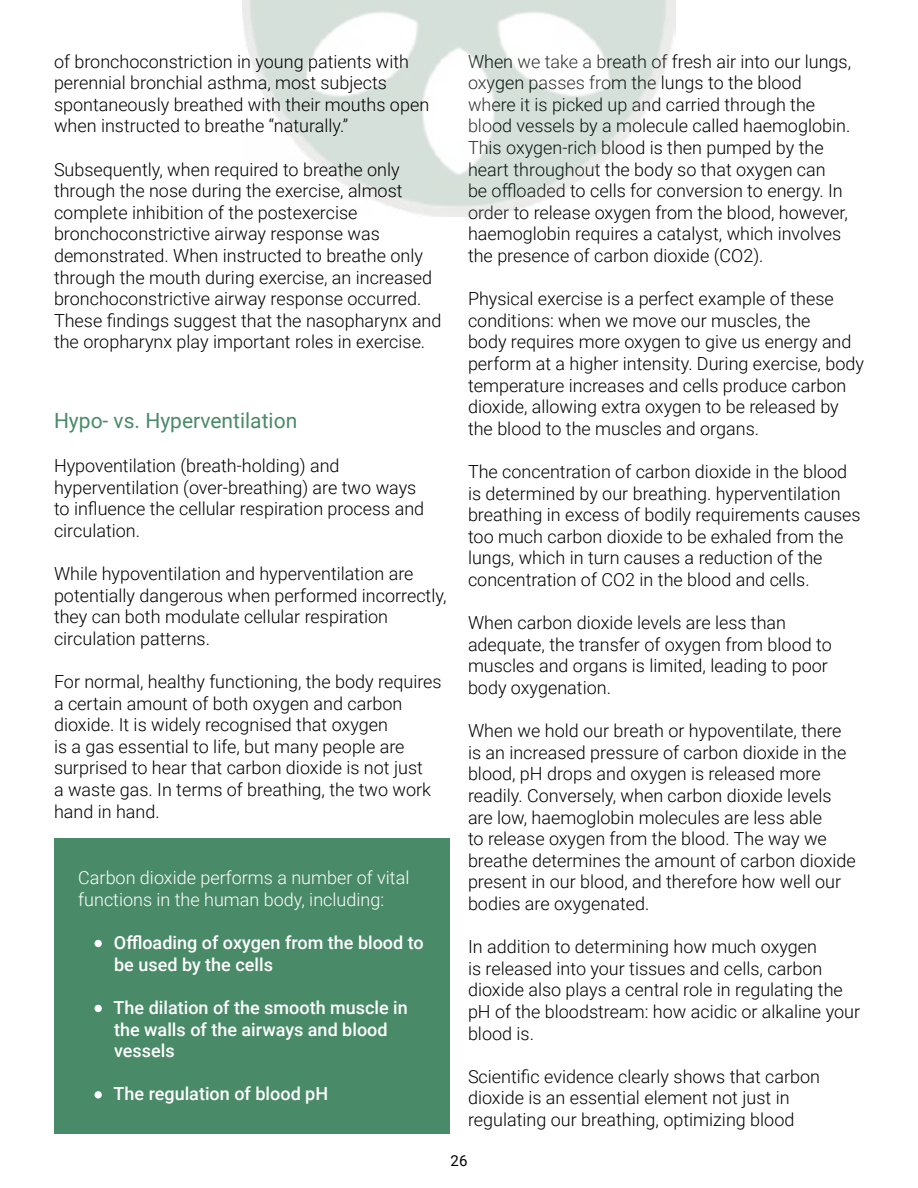
<style>
.page{position:relative;width:918px;height:1188px;background:#fff}
.page>*{position:absolute;margin:0;border:0;box-sizing:border-box;transform-origin:0 0}
.t1{font:21px "Roboto";color:#498a68}
.t2{font:300 18px/21.6px "Roboto";color:#000}
.t3{font:500 18px/21.6px "Roboto";color:#fff}
.t4{font:300 18px/21.6px "Roboto";color:#fff}
.t5{font:15px "Roboto";color:#000}
</style>
<div class="page">
<img style="left:242px;top:0;width:434px;height:216px">
<div style="left:54px;top:838px;width:396px;height:296px;background:#498a68"></div>
<div style="left:94px;top:940px;width:8px;height:7px;background:#fff;border-radius:50%"></div>
<div style="left:94px;top:1005px;width:8px;height:7px;background:#fff;border-radius:50%"></div>
<div style="left:94px;top:1091px;width:8px;height:8px;background:#fff;border-radius:50%"></div>
<p class="t2" style="left:54px;top:50px;width:377px">of bronchoconstriction in young patients with perennial bronchial asthma, most subjects spontaneously breathed with their mouths open when instructed to breathe “naturally.”</p>
<p class="t2" style="left:54px;top:158px;width:389px">Subsequently, when required to breathe only through the nose during the exercise, almost complete inhibition of the postexercise bronchoconstrictive airway response was demonstrated. When instructed to breathe only through the mouth during exercise, an increased bronchoconstrictive airway response occurred.<br>These findings suggest that the nasopharynx and the oropharynx play important roles in exercise.</p>
<p class="t1" style="left:54px;top:406px;width:245px">Hypo- vs. Hyperventilation</p>
<p class="t2" style="left:54px;top:454px;width:372px">Hypoventilation (breath-holding) and hyperventilation (over-breathing) are two ways to influence the cellular respiration process and circulation.</p>
<p class="t2" style="left:54px;top:562px;width:394px">While hypoventilation and hyperventilation are potentially dangerous when performed incorrectly, they can both modulate cellular respiration circulation patterns.</p>
<p class="t2" style="left:54px;top:670px;width:389px">For normal, healthy functioning, the body requires a certain amount of both oxygen and carbon dioxide. It is widely recognised that oxygen<br>is a gas essential to life, but many people are surprised to hear that carbon dioxide is not just<br>a waste gas. In terms of breathing, the two work hand in hand.</p>
<p class="t4" style="left:78px;top:866px;width:333px">Carbon dioxide performs a number of vital functions in the human body, including:</p>
<p class="t3" style="left:114px;top:931px;width:311px">Offloading of oxygen from the blood to be used by the cells</p>
<p class="t3" style="left:114px;top:996px;width:296px">The dilation of the smooth muscle in the walls of the airways and blood vessels</p>
<p class="t3" style="left:114px;top:1082px;width:216px">The regulation of blood pH</p>
<p class="t2" style="left:468px;top:50px;width:385px">When we take a breath of fresh air into our lungs, oxygen passes from the lungs to the blood where it is picked up and carried through the blood vessels by a molecule called haemoglobin.<br>This oxygen-rich blood is then pumped by the heart throughout the body so that oxygen can<br>be offloaded to cells for conversion to energy. In order to release oxygen from the blood, however, haemoglobin requires a catalyst, which involves the presence of carbon dioxide (CO2).</p>
<p class="t2" style="left:468px;top:287px;width:397px">Physical exercise is a perfect example of these conditions: when we move our muscles, the<br>body requires more oxygen to give us energy and perform at a higher intensity. During exercise, body temperature increases and cells produce carbon dioxide, allowing extra oxygen to be released by the blood to the muscles and organs.</p>
<p class="t2" style="left:468px;top:460px;width:394px">The concentration of carbon dioxide in the blood is determined by our breathing. hyperventilation breathing in excess of bodily requirements causes too much carbon dioxide to be exhaled from the lungs, which in turn causes a reduction of the concentration of CO2 in the blood and cells.</p>
<p class="t2" style="left:468px;top:611px;width:365px">When carbon dioxide levels are less than adequate, the transfer of oxygen from blood to muscles and organs is limited, leading to poor body oxygenation.</p>
<p class="t2" style="left:468px;top:719px;width:389px">When we hold our breath or hypoventilate, there is an increased pressure of carbon dioxide in the blood, pH drops and oxygen is released more readily. Conversely, when carbon dioxide levels are low, haemoglobin molecules are less able<br>to release oxygen from the blood. The way we breathe determines the amount of carbon dioxide present in our blood, and therefore how well our bodies are oxygenated.</p>
<p class="t2" style="left:468px;top:935px;width:394px">In addition to determining how much oxygen<br>is released into your tissues and cells, carbon dioxide also plays a central role in regulating the pH of the bloodstream: how acidic or alkaline your blood is.</p>
<p class="t2" style="left:468px;top:1065px;width:354px">Scientific evidence clearly shows that carbon dioxide is an essential element not just in regulating our breathing, optimizing blood</p>
<p class="t5" style="left:451px;top:1150px;width:18px">26</p>
</div>
